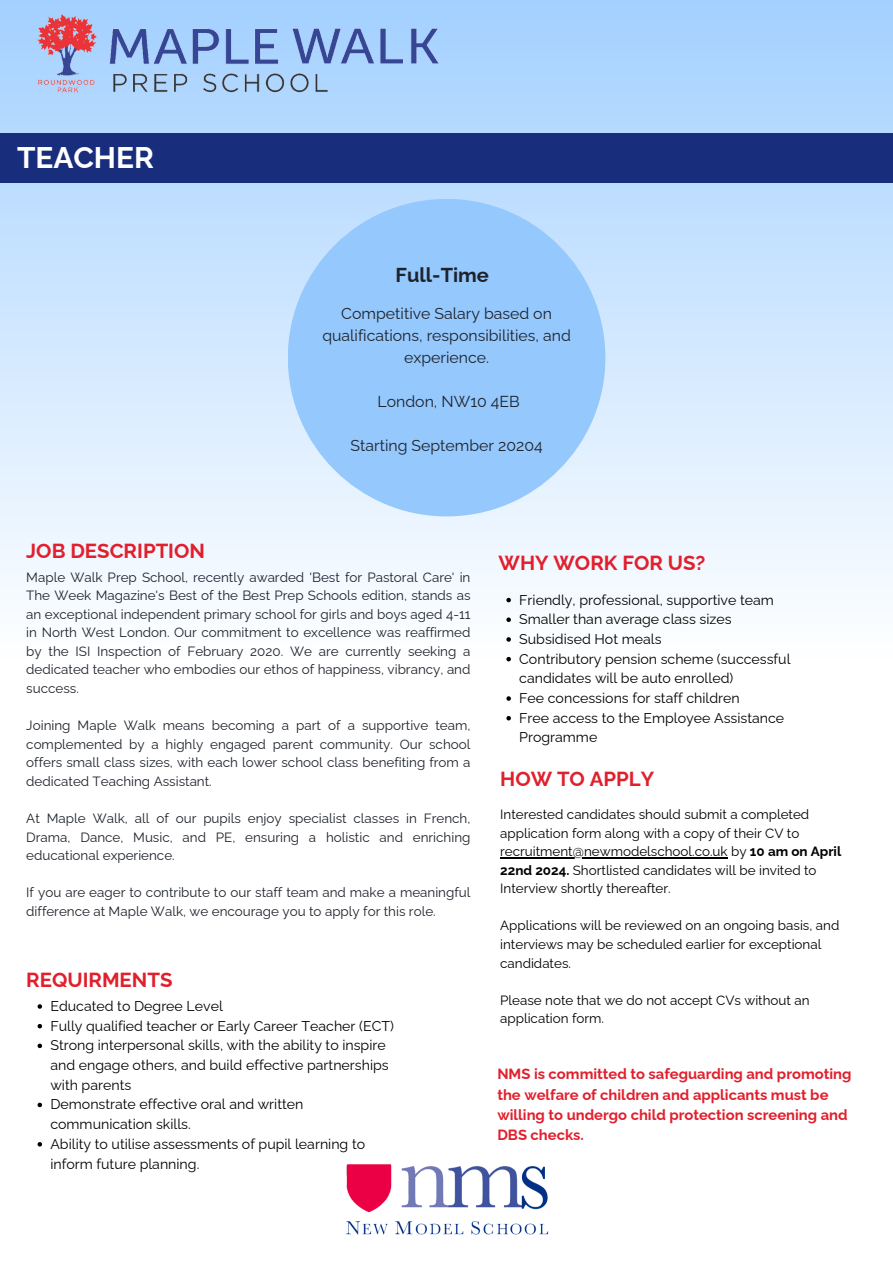
<style>
.page{position:relative;width:893px;height:1263px;background:#fff}
.page>*{position:absolute;margin:0;border:0;box-sizing:border-box;transform-origin:0 0}
.t1{font:700 29.85px "Raleway";color:#fff}
.t2{font:700 20.33px "Raleway";color:#e11f2d}
.t3{font:700 20.1px "Raleway";color:#1e232b}
.t4{font:15.83px/21.9px "Raleway";color:#1e232b;text-align:center}
.t5{font:700 14.77px/20.2px "Raleway";color:#e11f2d}
.t6{font:14.17px/19.6px "Raleway";color:#000}
.t7{font:13.42px/18.6px "Raleway";color:#1e232b;text-align:justify}
.t8{font:13.42px/18.6px "Raleway";color:#000}
.s1{font-weight:700}
</style>
<div class="page">
<img style="left:346px;top:1164px;width:203px;height:71px">
<div style="left:0;top:0;width:893px;height:661px;background:linear-gradient(to bottom,#a3d0ff,#feffff)"></div>
<img style="left:17px;top:10px;width:441px;height:90px">
<div style="left:0;top:133px;width:893px;height:50px;background:#182d7c"></div>
<div style="left:288px;top:199px;width:317px;height:317px;background:#95c8fd;border-radius:50%"></div>
<svg style="left:38px;top:1004px;width:4px;height:5px"></svg>
<svg style="left:38px;top:1024px;width:4px;height:4px"></svg>
<svg style="left:38px;top:1043px;width:4px;height:5px"></svg>
<svg style="left:38px;top:1103px;width:4px;height:4px"></svg>
<svg style="left:38px;top:1142px;width:4px;height:4px"></svg>
<svg style="left:506px;top:598px;width:5px;height:4px"></svg>
<svg style="left:506px;top:617px;width:5px;height:5px"></svg>
<svg style="left:506px;top:637px;width:5px;height:5px"></svg>
<svg style="left:506px;top:657px;width:5px;height:4px"></svg>
<svg style="left:506px;top:696px;width:5px;height:5px"></svg>
<svg style="left:506px;top:716px;width:5px;height:4px"></svg>
<hr style="left:500px;top:857px;width:227px;height:1px;background:#000">
<h1 class="t1" style="left:17px;top:140px;width:138px">TEACHER</h1>
<h3 class="t3" style="left:395px;top:263px;width:95px">Full-Time</h3>
<p class="t4" style="left:322px;top:303px;width:250px">Competitive Salary based on qualifications, responsibilities, and experience.</p>
<p class="t4" style="left:377px;top:390px;width:144px">London, NW10 4EB</p>
<p class="t4" style="left:350px;top:434px;width:194px">Starting September 20204</p>
<h2 class="t2" style="left:26px;top:539px;width:180px">JOB DESCRIPTION</h2>
<p class="t7" style="left:26px;top:568px;width:446px">Maple Walk Prep School, recently awarded 'Best for Pastoral Care' in The Week Magazine's Best of the Best Prep Schools edition, stands as an exceptional independent primary school for girls and boys aged 4-11 in North West London. Our commitment to excellence was reaffirmed by the ISI Inspection of February 2020. We are currently seeking a dedicated teacher who embodies our ethos of happiness, vibrancy, and success.</p>
<p class="t7" style="left:26px;top:716px;width:446px">Joining Maple Walk means becoming a part of a supportive team, complemented by a highly engaged parent community. Our school offers small class sizes, with each lower school class benefiting from a dedicated Teaching Assistant.</p>
<p class="t7" style="left:26px;top:809px;width:446px">At Maple Walk, all of our pupils enjoy specialist classes in French, Drama, Dance, Music, and PE, ensuring a holistic and enriching educational experience.</p>
<p class="t7" style="left:26px;top:883px;width:446px">If you are eager to contribute to our staff team and make a meaningful difference at Maple Walk, we encourage you to apply for this role.</p>
<h2 class="t2" style="left:26px;top:968px;width:148px">REQUIRMENTS</h2>
<p class="t6" style="left:50px;top:996px;width:345px">Educated to Degree Level<br>Fully qualified teacher or Early Career Teacher (ECT)<br>Strong interpersonal skills, with the ability to inspire and engage others, and build effective partnerships with parents<br>Demonstrate effective oral and written communication skills.<br>Ability to utilise assessments of pupil learning to inform future planning.</p>
<h2 class="t2" style="left:498px;top:551px;width:208px">WHY WORK FOR US?</h2>
<p class="t6" style="left:519px;top:590px;width:273px">Friendly, professional, supportive team<br>Smaller than average class sizes<br>Subsidised Hot meals<br>Contributory pension scheme (successful candidates will be auto enrolled)<br>Fee concessions for staff children<br>Free access to the Employee Assistance<br>Programme</p>
<h2 class="t2" style="left:500px;top:766px;width:156px">HOW TO APPLY</h2>
<p class="t8" style="left:500px;top:805px;width:343px">Interested candidates should submit a completed application form along with a copy of their CV to recruitment@newmodelschool.co.uk by <span class="s1">10 am on April 22nd 2024.</span> Shortlisted candidates will be invited to Interview shortly thereafter.</p>
<p class="t8" style="left:500px;top:916px;width:341px">Applications will be reviewed on an ongoing basis, and interviews may be scheduled earlier for exceptional candidates.</p>
<p class="t8" style="left:500px;top:991px;width:311px">Please note that we do not accept CVs without an application form.</p>
<p class="t5" style="left:497px;top:1064px;width:355px">NMS is committed to safeguarding and promoting the welfare of children and applicants must be willing to undergo child protection screening and DBS checks.</p>
</div>
